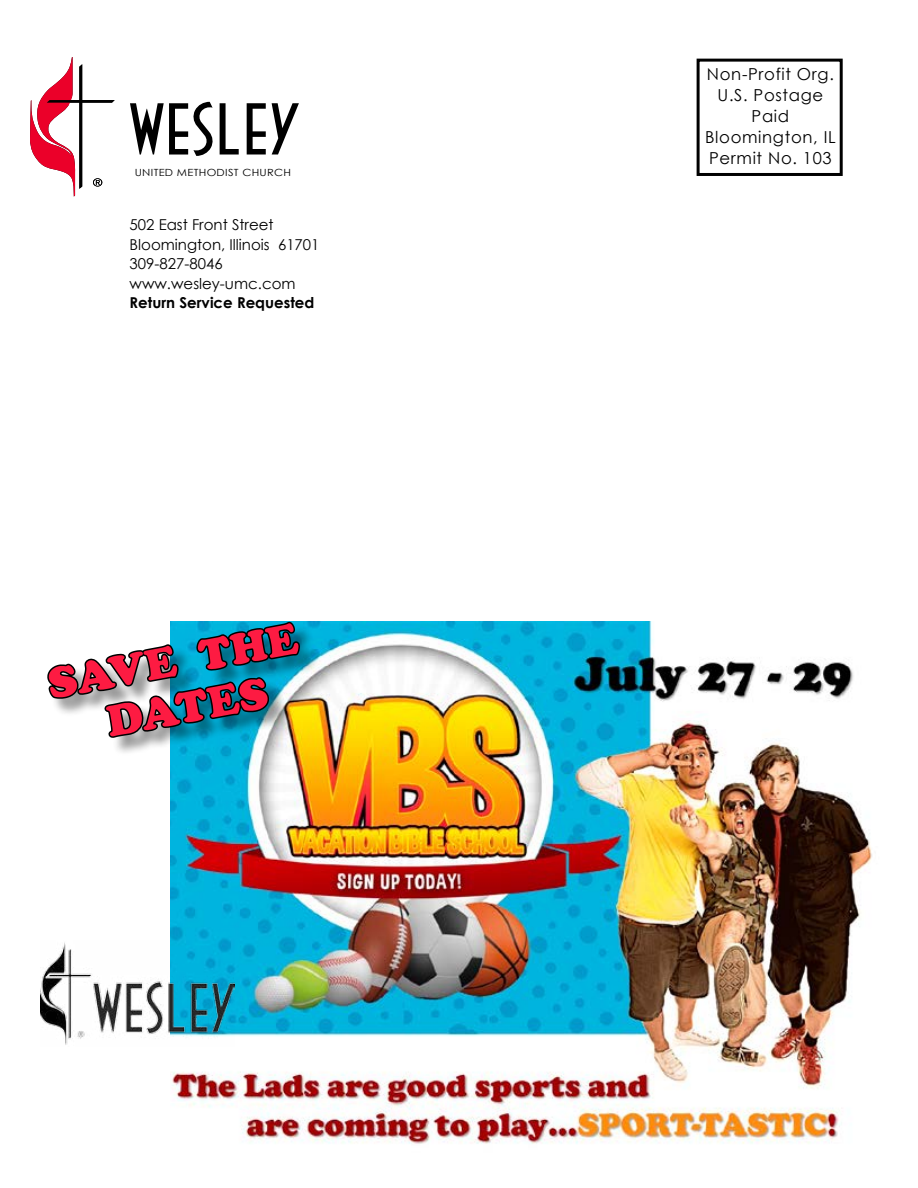
<style>
.page{position:relative;width:918px;height:1188px;background:#fff}
.page>*{position:absolute;margin:0;border:0;box-sizing:border-box;transform-origin:0 0}
.t1{font:900 45px/48.2px "Cooper";color:#fd1b42;text-align:center}
.t2{font:16.5px/21px "Century Gothic";letter-spacing:.04em;color:#000;text-align:center}
.t3{font:15px/19.5px "Century Gothic";color:#000}
.t4{font:700 15px "Century Gothic";color:#000}
.t5{font:9.9px "Century Gothic";letter-spacing:.03em;color:#000;scale:1.13 1}
</style>
<div class="page">
<div style="left:697px;top:59px;width:146px;height:117px;border:3px solid #000"></div>
<svg style="left:220px;top:103px;width:19px;height:52px"></svg>
<svg style="left:247px;top:103px;width:19px;height:52px"></svg>
<svg style="left:272px;top:103px;width:27px;height:51px"></svg>
<svg style="left:130px;top:102px;width:83px;height:54px"></svg>
<svg style="left:30px;top:57px;width:85px;height:140px"></svg>
<img style="left:170px;top:621px;width:702px;height:523px">
<img style="left:40px;top:940px;width:194px;height:106px">
<div style="left:50px;top:625px;width:269px;height:131px;background:#000;opacity:.4"></div>
<svg style="left:47px;top:621px;width:255px;height:143px"></svg>
<p class="t5" style="left:135px;top:166px;width:140px">UNITED METHODIST CHURCH</p>
<p class="t3" style="left:130px;top:215px;width:191px">502 East Front Street<br>Bloomington, Illinois 61701<br>309-827-8046 www.wesley-umc.com</p>
<p class="t4" style="left:130px;top:291px;width:186px">Return Service Requested</p>
<h1 class="t1" style="left:44px;top:661px;width:255px;rotate:-11deg">SAVE THE<br>DATES</h1>
<p class="t2" style="left:705px;top:64px;width:132px">Non-Profit Org.<br>U.S. Postage<br>Paid<br>Bloomington, IL<br>Permit No. 103</p>
</div>
